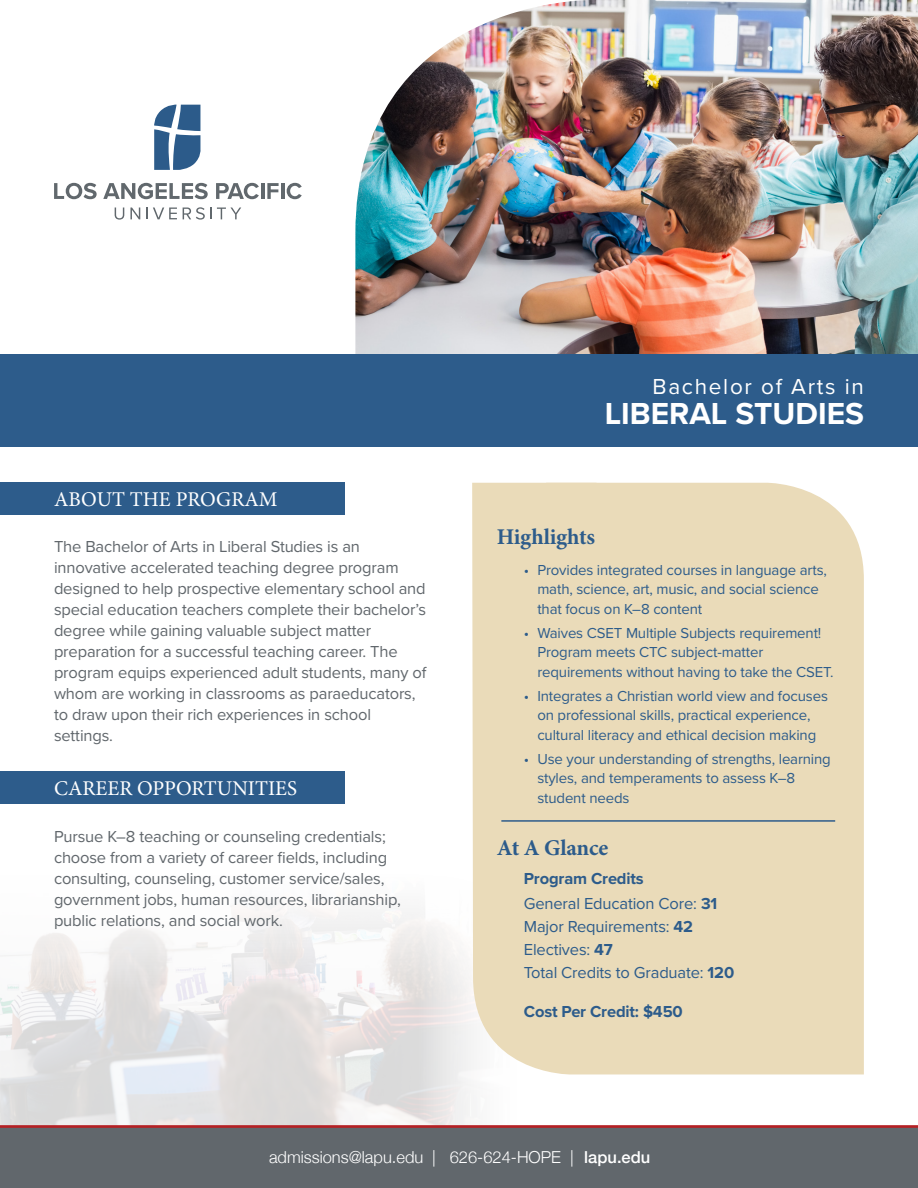
<style>
.page{position:relative;width:918px;height:1188px;background:#fff}
.page>*{position:absolute;margin:0;border:0;box-sizing:border-box;transform-origin:0 0}
.t1{font:700 31.5px "Proxima Nova";color:#fff}
.t2{font:700 22.5px "Minion Pro";letter-spacing:-.01em;color:#2d5c8b}
.t3{font:22.5px "Proxima Nova";letter-spacing:.075em;color:#fff}
.t4{font:21px "Minion Pro";color:#fff}
.t5{font:16.5px/21px "Proxima Nova";letter-spacing:-.01em;color:#61676c}
.t6{font:16.5px/25.5px "Proxima Nova";letter-spacing:-.01em;color:#2d5c8b}
.t7{font:300 16.5px "Helvetica Neue";color:#fff}
.t8{font:700 16.5px "Proxima Nova";letter-spacing:-.01em;color:#2d5c8b}
.t9{font:500 16.5px "Helvetica Neue";color:#fff}
.t10{font:15px/19.5px "Proxima Nova";letter-spacing:-.01em;color:#2d5c8b}
.s1{font-weight:700}
</style>
<div class="page">
<img style="left:355px;top:0;width:563px;height:354px">
<svg style="left:154px;top:104px;width:47px;height:66px"></svg>
<svg style="left:54px;top:183px;width:43px;height:16px"></svg>
<svg style="left:103px;top:183px;width:105px;height:16px"></svg>
<svg style="left:216px;top:183px;width:43px;height:16px"></svg>
<hr style="left:261px;top:183px;width:3px;height:16px;background:#61686d">
<svg style="left:267px;top:183px;width:12px;height:16px"></svg>
<hr style="left:281px;top:183px;width:3px;height:16px;background:#61686d">
<svg style="left:287px;top:183px;width:15px;height:16px"></svg>
<svg style="left:115px;top:208px;width:9px;height:12px"></svg>
<svg style="left:130px;top:208px;width:10px;height:11px"></svg>
<svg style="left:146px;top:208px;width:31px;height:11px"></svg>
<svg style="left:183px;top:207px;width:58px;height:13px"></svg>
<img style="left:0;top:905px;width:474px;height:220px">
<div style="left:472px;top:483px;width:392px;height:591px;background:#eadbb9"></div>
<hr style="left:501px;top:820px;width:334px;height:2px;background:#2d5c8b">
<div style="left:0;top:482px;width:345px;height:33px;background:#2d5c8b"></div>
<div style="left:0;top:772px;width:345px;height:32px;background:#2d5c8b"></div>
<div style="left:0;top:1128px;width:918px;height:60px;background:#61676c"></div>
<hr style="left:0;top:1125px;width:918px;height:3px;background:#b52024">
<div style="left:0;top:354px;width:918px;height:93px;background:#2d5c8b"></div>
<p class="t4" style="left:54px;top:485px;width:225px">ABOUT THE PROGRAM</p>
<p class="t5" style="left:54px;top:536px;width:374px">The Bachelor of Arts in Liberal Studies is an innovative accelerated teaching degree program designed to help prospective elementary school and special education teachers complete their bachelor’s degree while gaining valuable subject matter preparation for a successful teaching career. The program equips experienced adult students, many of whom are working in classrooms as paraeducators, to draw upon their rich experiences in school settings.</p>
<p class="t4" style="left:54px;top:775px;width:245px">CAREER OPPORTUNITIES</p>
<p class="t5" style="left:54px;top:825px;width:349px">Pursue K–8 teaching or counseling credentials; choose from a variety of career fields, including consulting, counseling, customer service/sales, government jobs, human resources, librarianship, public relations, and social work.</p>
<p class="t3" style="left:653px;top:370px;width:213px">Bachelor of Arts in</p>
<p class="t1" style="left:605px;top:390px;width:261px">LIBERAL STUDIES</p>
<p class="t2" style="left:497px;top:521px;width:100px">Highlights</p>
<p class="t10" style="left:537px;top:559px;width:291px;text-indent:-14px">• Provides integrated courses in language arts, math, science, art, music, and social science that focus on K–8 content</p>
<p class="t10" style="left:537px;top:622px;width:298px;text-indent:-14px">• Waives CSET Multiple Subjects requirement!<br>Program meets CTC subject-matter requirements without having to take the CSET.</p>
<p class="t10" style="left:524px;top:685px;width:306px;text-align:center">• Integrates a Christian world view and focuses on professional skills, practical experience, cultural literacy and ethical decision making</p>
<p class="t10" style="left:537px;top:748px;width:295px;text-indent:-14px">• Use your understanding of strengths, learning styles, and temperaments to assess K–8 student needs</p>
<p class="t2" style="left:497px;top:832px;width:113px">At A Glance</p>
<p class="t6" style="left:524px;top:865px;width:195px"><span class="s1">Program Credits<br></span>General Education Core: <span class="s1">31</span></p>
<p class="t6" style="left:524px;top:913px;width:171px">Major Requirements: <span class="s1">42</span></p>
<p class="t6" style="left:524px;top:936px;width:91px">Electives: <span class="s1">47</span></p>
<p class="t6" style="left:524px;top:959px;width:212px">Total Credits to Graduate: <span class="s1">120</span></p>
<p class="t8" style="left:524px;top:999px;width:160px">Cost Per Credit: $450</p>
<p class="t7" style="left:269px;top:1144px;width:156px">admissions@lapu.edu</p>
<p class="t7" style="left:432px;top:1144px;width:143px">| 626-624-HOPE |</p>
<p class="t9" style="left:584px;top:1144px;width:68px">lapu.edu</p>
</div>
